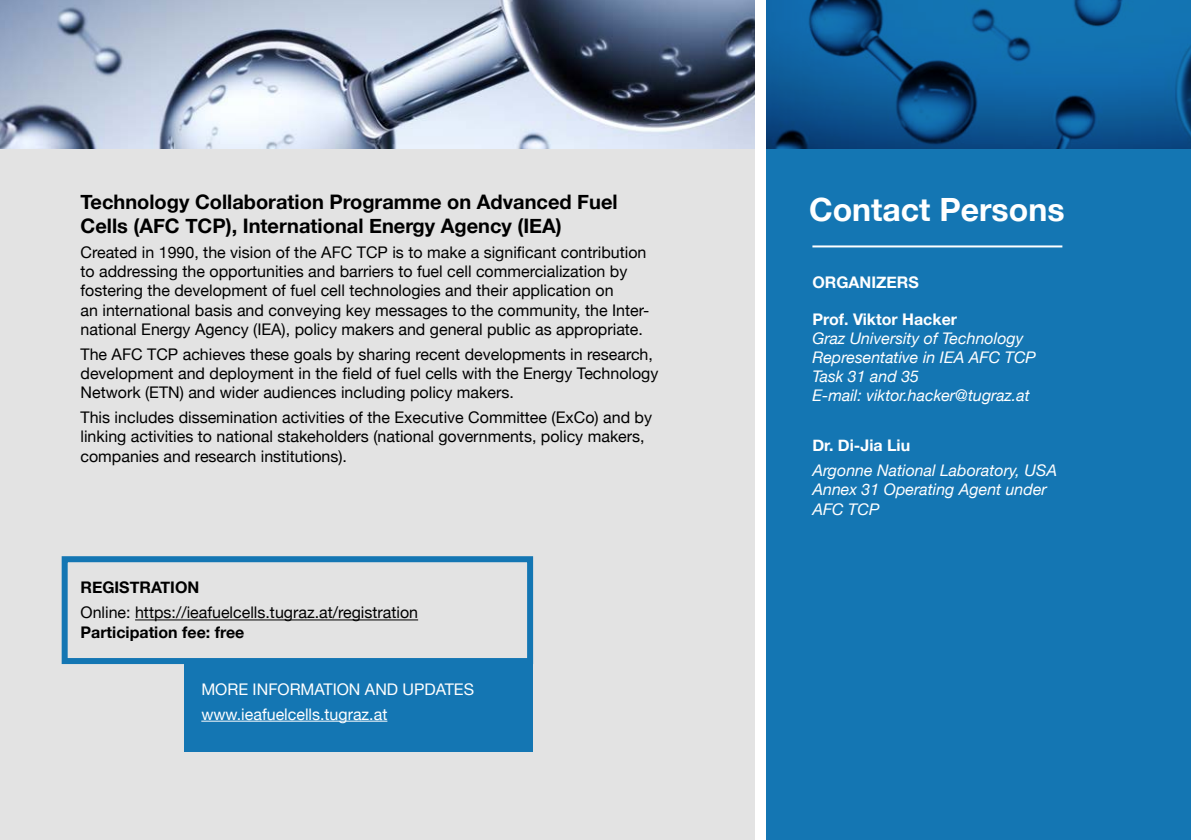
<style>
.page{position:relative;width:1191px;height:840px;background:#fff}
.page>*{position:absolute;margin:0;border:0;box-sizing:border-box;transform-origin:0 0}
.t1{font:700 32px "Helvetica Neue";color:#fff}
.t2{font:700 20px/24px "Helvetica Neue";color:#000}
.t3{font:16px/19.2px "Helvetica Neue";color:#000}
.t4{font:italic 16px/19.2px "Helvetica Neue";color:#fff}
.t5{font:16px "Helvetica Neue";color:#fff}
.t6{font:700 16px "Helvetica Neue";color:#000}
.t7{font:700 16px "Helvetica Neue";color:#fff}
.s1{font-weight:700;font-style:normal}
</style>
<div class="page">
<div style="left:0;top:96px;width:754px;height:743px;background:#e3e3e3"></div>
<div style="left:62px;top:556px;width:471px;height:107px;border:6px solid #1476b3"></div>
<hr style="left:135px;top:619px;width:283px;height:1px;background:#000">
<div style="left:766px;top:0;width:425px;height:839px;background:#1476b3"></div>
<hr style="left:812px;top:245px;width:250px;height:2px;background:#fff">
<div style="left:184px;top:660px;width:349px;height:91px;background:#1476b3"></div>
<hr style="left:201px;top:720px;width:186px;height:1px;background:#fff">
<img style="left:0;top:0;width:754px;height:148px">
<img style="left:766px;top:0;width:425px;height:148px">
<p class="t2" style="left:81px;top:190px;width:538px">Technology Collaboration Programme on Advanced Fuel<br>Cells (AFC TCP), International Energy Agency (IEA)</p>
<p class="t3" style="left:81px;top:243px;width:570px">Created in 1990, the vision of the AFC TCP is to make a significant contribution to addressing the opportunities and barriers to fuel cell commercialization by fostering the development of fuel cell technologies and their application on<br>an international basis and conveying key messages to the community, the Inter&shy;national Energy Agency (IEA), policy makers and general public as appropriate.</p>
<p class="t3" style="left:81px;top:345px;width:579px">The AFC TCP achieves these goals by sharing recent developments in research, development and deployment in the field of fuel cells with the Energy Technology<br>Network (ETN) and wider audiences including policy makers.</p>
<p class="t3" style="left:81px;top:408px;width:573px">This includes dissemination activities of the Executive Committee (ExCo) and by linking activities to national stakeholders (national governments, policy makers, companies and research institutions).</p>
<p class="t6" style="left:81px;top:575px;width:120px">REGISTRATION</p>
<p class="t3" style="left:81px;top:603px;width:339px">Online: https://ieafuelcells.tugraz.at/registration</p>
<p class="t6" style="left:81px;top:619px;width:165px">Participation fee: free</p>
<p class="t5" style="left:201px;top:677px;width:274px">MORE INFORMATION AND UPDATES</p>
<p class="t5" style="left:201px;top:702px;width:187px">www.ieafuelcells.tugraz.at</p>
<p class="t1" style="left:809px;top:184px;width:257px">Contact Persons</p>
<p class="t7" style="left:812px;top:270px;width:108px">ORGANIZERS</p>
<p class="t4" style="left:812px;top:310px;width:225px"><span class="s1">Prof. Viktor Hacker<br></span>Graz University of Technology<br>Representative in IEA AFC TCP<br>Task 31 and 35<br>E-mail: viktor.hacker@tugraz.at</p>
<p class="t7" style="left:812px;top:433px;width:99px">Dr. Di-Jia Liu</p>
<p class="t4" style="left:812px;top:461px;width:246px">Argonne National Laboratory, USA</p>
<p class="t4" style="left:812px;top:480px;width:236px">Annex 31 Operating Agent under<br>AFC TCP</p>
</div>
